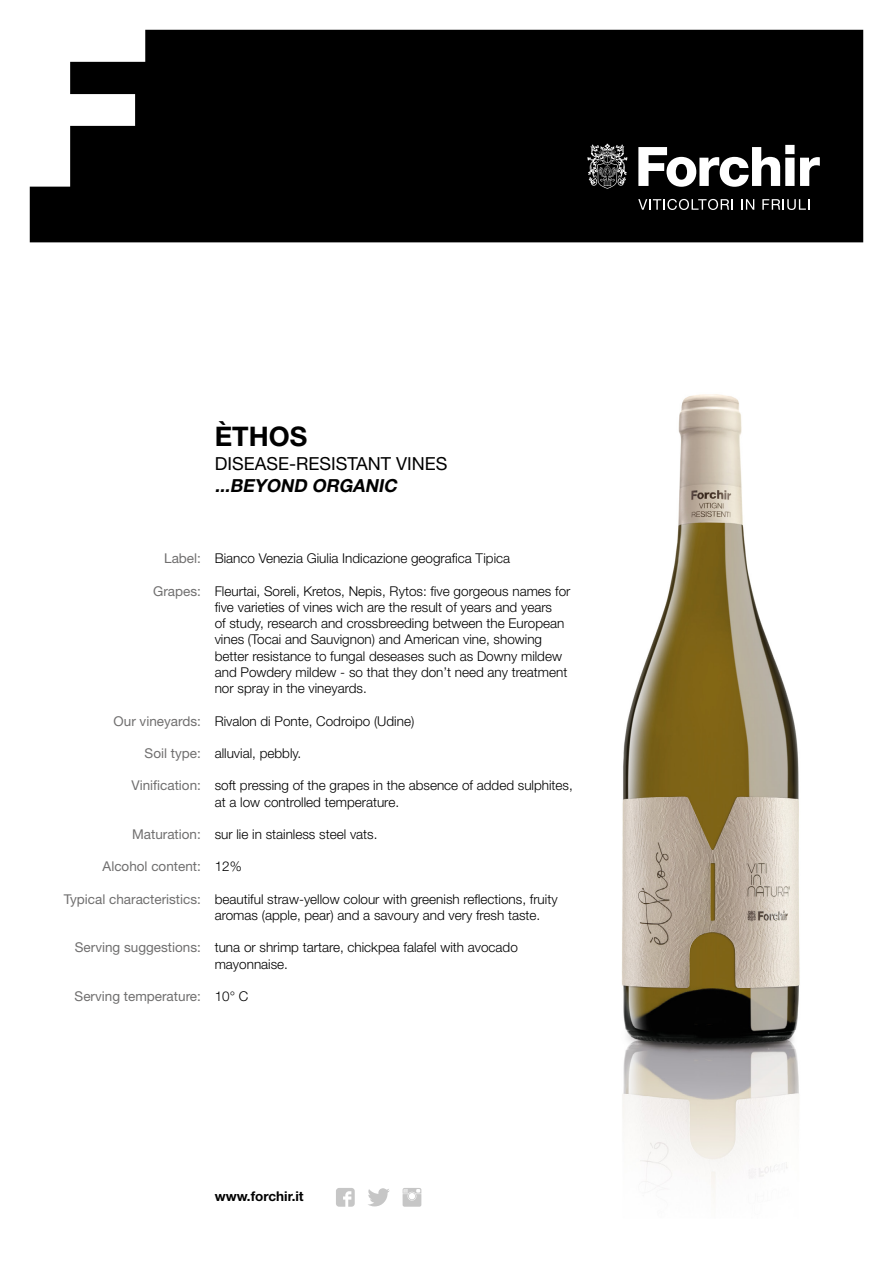
<style>
.page{position:relative;width:893px;height:1263px;background:#fff}
.page>*{position:absolute;margin:0;border:0;box-sizing:border-box;transform-origin:0 0}
.t1{font:700 27px "Helvetica Neue";color:#000}
.t2{font:18px "Helvetica Neue";color:#000}
.t3{font:italic 700 18px "Helvetica Neue";color:#000}
.t4{font:300 13.5px/16.2px "Helvetica Neue";color:#000}
.t5{font:13.5px "Helvetica Neue";color:#706f6f}
.t6{font:700 13.5px "Helvetica Neue";color:#000}
</style>
<div class="page">
<img style="left:622px;top:394px;width:178px;height:802px">
<svg style="left:403px;top:1188px;width:18px;height:19px"></svg>
<svg style="left:336px;top:1188px;width:19px;height:19px"></svg>
<svg style="left:368px;top:1188px;width:22px;height:18px"></svg>
<div style="left:30px;top:30px;width:833px;height:212px;background:#000"></div>
<svg style="left:638px;top:145px;width:156px;height:42px"></svg>
<svg style="left:800px;top:157px;width:20px;height:29px"></svg>
<svg style="left:587px;top:144px;width:40px;height:45px;background:#4c4c4c"></svg>
<svg style="left:638px;top:199px;width:95px;height:11px"></svg>
<svg style="left:741px;top:199px;width:13px;height:11px"></svg>
<svg style="left:762px;top:199px;width:47px;height:11px"></svg>
<h1 class="t1" style="left:215px;top:420px;width:94px">ÈTHOS</h1>
<h2 class="t2" style="left:215px;top:453px;width:234px">DISEASE-RESISTANT VINES</h2>
<h2 class="t3" style="left:215px;top:474px;width:187px">...BEYOND ORGANIC</h2>
<p class="t5" style="left:164px;top:551px;width:38px">Label:</p>
<p class="t5" style="left:153px;top:583px;width:49px">Grapes:</p>
<p class="t5" style="left:114px;top:713px;width:89px">Our vineyards:</p>
<p class="t5" style="left:145px;top:745px;width:58px">Soil type:</p>
<p class="t5" style="left:132px;top:777px;width:71px">Vinification:</p>
<p class="t5" style="left:132px;top:826px;width:70px">Maturation:</p>
<p class="t5" style="left:103px;top:858px;width:100px">Alcohol content:</p>
<p class="t5" style="left:64px;top:891px;width:139px">Typical characteristics:</p>
<p class="t5" style="left:75px;top:939px;width:128px">Serving suggestions:</p>
<p class="t5" style="left:75px;top:988px;width:128px">Serving temperature:</p>
<p class="t4" style="left:215px;top:550px;width:297px">Bianco Venezia Giulia Indicazione geografica Tipica</p>
<p class="t4" style="left:215px;top:583px;width:357px">Fleurtai, Soreli, Kretos, Nepis, Rytos: five gorgeous names for five varieties of vines wich are the result of years and years<br>of study, research and crossbreeding between the European vines (Tocai and Sauvignon) and American vine, showing better resistance to fungal deseases such as Downy mildew and Powdery mildew - so that they don’t need any treatment nor spray in the vineyards.</p>
<p class="t4" style="left:215px;top:712px;width:201px">Rivalon di Ponte, Codroipo (Udine)</p>
<p class="t4" style="left:215px;top:745px;width:88px">alluvial, pebbly.</p>
<p class="t4" style="left:215px;top:777px;width:360px">soft pressing of the grapes in the absence of added sulphites, at a low controlled temperature.</p>
<p class="t4" style="left:215px;top:826px;width:164px">sur lie in stainless steel vats.</p>
<p class="t4" style="left:215px;top:858px;width:29px">12%</p>
<p class="t4" style="left:215px;top:890px;width:344px">beautiful straw-yellow colour with greenish reflections, fruity aromas (apple, pear) and a savoury and very fresh taste.</p>
<p class="t4" style="left:215px;top:939px;width:305px">tuna or shrimp tartare, chickpea falafel with avocado mayonnaise.</p>
<p class="t4" style="left:215px;top:988px;width:35px">10° C</p>
<p class="t6" style="left:215px;top:1188px;width:90px">www.forchir.it</p>
</div>
